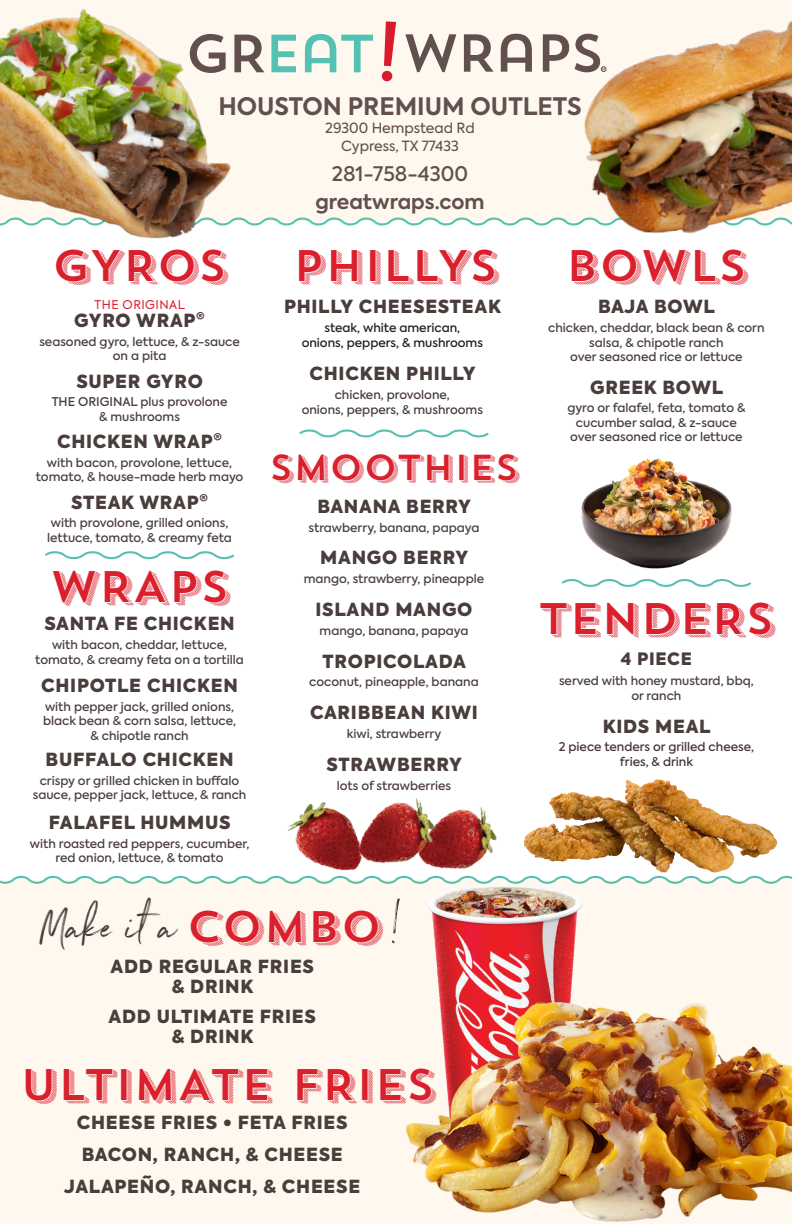
<style>
.page{position:relative;width:792px;height:1224px;background:#fff8ef}
.page>*{position:absolute;margin:0;border:0;box-sizing:border-box;transform-origin:0 0}
.t1{font:56px "Northwell";color:#4a3e3c}
.t2{font:48px "Northwell";color:#4a3e3c}
.t3{font:44px "Trend Sans Four";color:#da1f2d}
.t4{font:36px "Trend Sans Four";color:#da1f2d}
.t5{font:700 24px "Axiforma";color:#61504e}
.t6{font:700 20px "Axiforma";color:#61504e}
.t7{font:500 20px "Axiforma";color:#61504e}
.t8{font:900 18px "Axiforma";letter-spacing:.04em;color:#4a3e3c}
.t9{font:900 17px "Axiforma";letter-spacing:.04em;color:#4a3e3c}
.t10{font:14px "Axiforma";color:#61504e}
.t11{font:500 12px/14.4px "Axiforma";color:#4a3e3c;text-align:center}
.t12{font:500 12px "Axiforma";color:#231f20}
.t13{font:500 12px/14.4px "Axiforma";color:#44333b;text-align:center}
.t14{font:12px "Axiforma";letter-spacing:.04em;color:#da1f2d}
</style>
<div class="page">
<div style="left:0;top:222px;width:792px;height:658px;background:#fff"></div>
<svg style="left:248px;top:217px;width:328px;height:9px"></svg>
<svg style="left:0;top:875px;width:792px;height:9px"></svg>
<img style="left:0;top:9px;width:248px;height:230px">
<img style="left:523px;top:780px;width:131px;height:83px">
<img style="left:427px;top:880px;width:158px;height:113px">
<img style="left:406px;top:993px;width:386px;height:229px">
<svg style="left:190px;top:34px;width:36px;height:39px"></svg>
<svg style="left:234px;top:35px;width:30px;height:37px"></svg>
<svg style="left:271px;top:35px;width:25px;height:37px"></svg>
<svg style="left:305px;top:34px;width:68px;height:38px"></svg>
<svg style="left:405px;top:34px;width:51px;height:38px"></svg>
<svg style="left:464px;top:34px;width:30px;height:38px"></svg>
<svg style="left:501px;top:34px;width:31px;height:38px"></svg>
<svg style="left:543px;top:34px;width:26px;height:38px"></svg>
<svg style="left:382px;top:21px;width:14px;height:60px"></svg>
<svg style="left:45px;top:551px;width:190px;height:9px"></svg>
<img style="left:576px;top:21px;width:216px;height:213px">
<svg style="left:299px;top:429px;width:190px;height:9px"></svg>
<svg style="left:561px;top:579px;width:190px;height:8px"></svg>
<img style="left:581px;top:458px;width:151px;height:111px">
<img style="left:427px;top:807px;width:80px;height:93px">
<img style="left:281px;top:802px;width:70px;height:82px">
<img style="left:351px;top:798px;width:95px;height:95px">
<p class="t5" style="left:218px;top:89px;width:365px">HOUSTON PREMIUM OUTLETS</p>
<p class="t10" style="left:325px;top:118px;width:151px">29300 Hempstead Rd</p>
<p class="t10" style="left:341px;top:136px;width:119px">Cypress, TX 77433</p>
<p class="t7" style="left:332px;top:160px;width:138px">281-758-4300</p>
<p class="t6" style="left:315px;top:188px;width:171px">greatwraps.com</p>
<h1 class="t3" style="left:52px;top:237px;width:177px">GYROS</h1>
<p class="t14" style="left:95px;top:297px;width:92px">THE ORIGINAL</p>
<p class="t8" style="left:74px;top:308px;width:132px">GYRO WRAP<sup>®</sup></p>
<p class="t11" style="left:39px;top:335px;width:202px">seasoned gyro, lettuce, &amp; z-sauce on a pita</p>
<p class="t8" style="left:76px;top:368px;width:128px">SUPER GYRO</p>
<p class="t11" style="left:52px;top:395px;width:177px">THE ORIGINAL plus provolone</p>
<p class="t11" style="left:99px;top:410px;width:82px">&amp; mushrooms</p>
<p class="t8" style="left:57px;top:429px;width:166px">CHICKEN WRAP<sup>®</sup></p>
<p class="t11" style="left:36px;top:456px;width:209px">with bacon, provolone, lettuce, tomato, &amp; house-made herb mayo</p>
<p class="t8" style="left:71px;top:489px;width:138px">STEAK WRAP<sup>®</sup></p>
<p class="t11" style="left:47px;top:516px;width:186px;text-align:left">with provolone, grilled onions, lettuce, tomato, &amp; creamy feta</p>
<h1 class="t3" style="left:50px;top:559px;width:181px">WRAPS</h1>
<p class="t8" style="left:44px;top:611px;width:192px">SANTA FE CHICKEN</p>
<p class="t11" style="left:35px;top:638px;width:210px">with bacon, cheddar, lettuce, tomato, &amp; creamy feta on a tortilla</p>
<p class="t8" style="left:41px;top:673px;width:198px">CHIPOTLE CHICKEN</p>
<p class="t11" style="left:43px;top:700px;width:195px;text-align:left">with pepper jack, grilled onions, black bean &amp; corn salsa, lettuce,</p>
<p class="t11" style="left:90px;top:728px;width:100px">&amp; chipotle ranch</p>
<p class="t8" style="left:46px;top:747px;width:189px">BUFFALO CHICKEN</p>
<p class="t11" style="left:33px;top:774px;width:215px">crispy or grilled chicken in buffalo sauce, pepper jack, lettuce, &amp; ranch</p>
<p class="t8" style="left:49px;top:810px;width:183px">FALAFEL HUMMUS</p>
<p class="t11" style="left:30px;top:836px;width:221px">with roasted red peppers, cucumber,</p>
<p class="t11" style="left:56px;top:851px;width:169px">red onion, lettuce, &amp; tomato</p>
<h1 class="t3" style="left:293px;top:237px;width:207px">PHILLYS</h1>
<p class="t8" style="left:284px;top:294px;width:218px">PHILLY CHEESESTEAK</p>
<p class="t12" style="left:324px;top:320px;width:137px">steak, white american,</p>
<p class="t12" style="left:302px;top:334px;width:183px">onions, peppers, &amp; mushrooms</p>
<p class="t8" style="left:310px;top:361px;width:168px">CHICKEN PHILLY</p>
<p class="t11" style="left:335px;top:388px;width:117px">chicken, provolone,</p>
<p class="t11" style="left:302px;top:402px;width:183px">onions, peppers, &amp; mushrooms</p>
<h1 class="t4" style="left:269px;top:444px;width:251px">SMOOTHIES</h1>
<p class="t8" style="left:317px;top:493px;width:155px">BANANA BERRY</p>
<p class="t11" style="left:309px;top:520px;width:172px">strawberry, banana, papaya</p>
<p class="t8" style="left:320px;top:545px;width:149px">MANGO BERRY</p>
<p class="t11" style="left:304px;top:572px;width:182px">mango, strawberry, pineapple</p>
<p class="t8" style="left:316px;top:597px;width:158px">ISLAND MANGO</p>
<p class="t11" style="left:320px;top:623px;width:150px">mango, banana, papaya</p>
<p class="t8" style="left:323px;top:648px;width:145px">TROPICOLADA</p>
<p class="t11" style="left:309px;top:675px;width:171px">coconut, pineapple, banana</p>
<p class="t8" style="left:310px;top:700px;width:169px">CARIBBEAN KIWI</p>
<p class="t11" style="left:347px;top:727px;width:96px">kiwi, strawberry</p>
<p class="t8" style="left:327px;top:752px;width:137px">STRAWBERRY</p>
<p class="t11" style="left:337px;top:778px;width:116px">lots of strawberries</p>
<p class="t2" style="left:42px;top:892px;width:137px">Make it a</p>
<p class="t1" style="left:388px;top:891px;width:15px">!</p>
<h1 class="t3" style="left:186px;top:898px;width:198px">COMBO</h1>
<p class="t8" style="left:110px;top:954px;width:205px">ADD REGULAR FRIES</p>
<p class="t8" style="left:172px;top:974px;width:83px">&amp; DRINK</p>
<p class="t8" style="left:109px;top:1004px;width:209px">ADD ULTIMATE FRIES</p>
<p class="t8" style="left:172px;top:1024px;width:83px">&amp; DRINK</p>
<h1 class="t3" style="left:20px;top:1057px;width:417px">ULTIMATE FRIES</h1>
<p class="t8" style="left:77px;top:1110px;width:272px">CHEESE FRIES • FETA FRIES</p>
<p class="t8" style="left:82px;top:1142px;width:263px">BACON, RANCH, &amp; CHEESE</p>
<p class="t8" style="left:64px;top:1173px;width:298px">JALAPEÑO, RANCH, &amp; CHEESE</p>
<h1 class="t3" style="left:566px;top:237px;width:183px">BOWLS</h1>
<p class="t8" style="left:598px;top:294px;width:118px">BAJA BOWL</p>
<p class="t11" style="left:548px;top:321px;width:218px">chicken, cheddar, black bean &amp; corn</p>
<p class="t11" style="left:589px;top:335px;width:136px">salsa, &amp; chipotle ranch</p>
<p class="t11" style="left:570px;top:350px;width:174px">over seasoned rice or lettuce</p>
<p class="t8" style="left:590px;top:374px;width:134px">GREEK BOWL</p>
<p class="t11" style="left:567px;top:401px;width:180px">gyro or falafel, feta, tomato &amp;</p>
<p class="t11" style="left:576px;top:415px;width:162px">cucumber salad, &amp; z-sauce</p>
<p class="t11" style="left:570px;top:430px;width:174px">over seasoned rice or lettuce</p>
<h1 class="t3" style="left:538px;top:590px;width:238px">TENDERS</h1>
<p class="t9" style="left:621px;top:646px;width:73px">4 PIECE</p>
<p class="t11" style="left:559px;top:674px;width:196px">served with honey mustard, bbq,</p>
<p class="t11" style="left:631px;top:688px;width:51px">or ranch</p>
<p class="t8" style="left:603px;top:713px;width:109px">KIDS MEAL</p>
<p class="t13" style="left:559px;top:740px;width:197px">2 piece tenders or grilled cheese, fries, &amp; drink</p>
</div>
